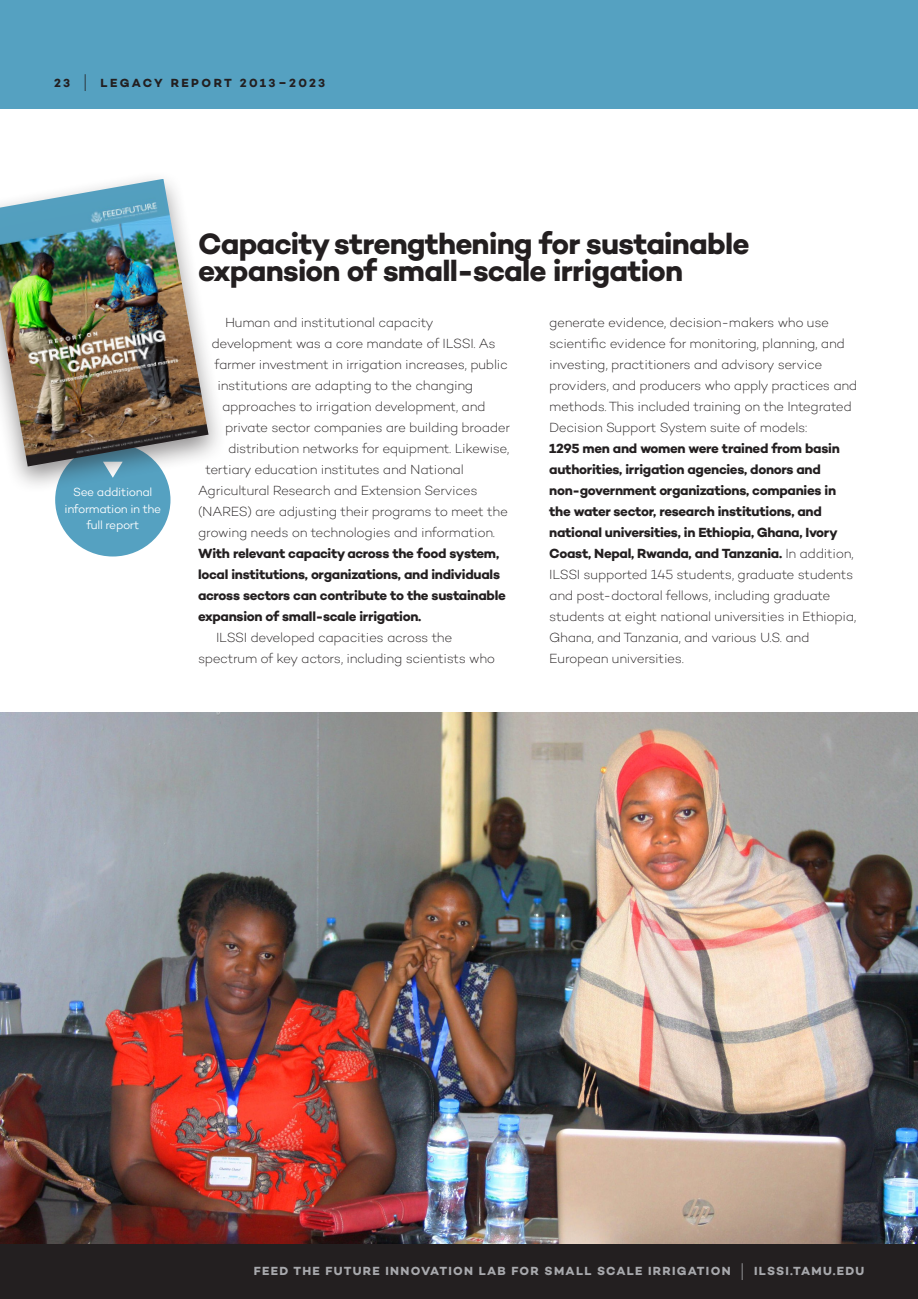
<style>
.page{position:relative;width:918px;height:1299px;background:#fff}
.page>*{position:absolute;margin:0;border:0;box-sizing:border-box;transform-origin:0 0}
.t1{font:700 30px/27px "Campton";letter-spacing:-.03em;color:#231f20}
.t2{font:200 13.5px/21px "Campton";letter-spacing:-.025em;color:#231f20}
.t3{font:700 13.5px/21px "Campton";letter-spacing:-.025em;color:#231f20}
.t4{font:700 12px "Campton";letter-spacing:.11em;color:#a8a9ad}
.t5{font:300 12px/16.5px "Campton";letter-spacing:-.03em;color:#fff;text-align:center}
.t6{font:700 12px "Campton";letter-spacing:.195em;color:#231f20}
.s1{font-weight:300;font-size:21.6px}
.s2{font-weight:200}
</style>
<div class="page">
<div style="left:0;top:0;width:918px;height:110px;background:#55a1c1"></div>
<div style="left:55px;top:443px;width:115px;height:114px;background:#55a1c1;border-radius:50%"></div>
<div style="left:0;top:169px;width:227px;height:325px;background:#231f20;opacity:.5"></div>
<img style="left:0;top:179px;width:209px;height:288px">
<div style="left:0;top:1244px;width:918px;height:55px;background:#231f20"></div>
<img style="left:0;top:712px;width:918px;height:532px">
<p class="t6" style="left:54px;top:76px;width:273px">23 <span class="s1">|</span> LEGACY REPORT 2013–2023</p>
<p class="t5" style="left:65px;top:484px;width:98px">See additional information in the full report</p>
<h1 class="t1" style="left:198px;top:229px;width:553px">Capacity strengthening for sustainable expansion of small-scale irrigation</h1>
<p class="t2" style="left:225px;top:312px;width:210px">Human and institutional capacity</p>
<p class="t2" style="left:212px;top:333px;width:286px">development was a core mandate of ILSSI. As</p>
<p class="t2" style="left:215px;top:354px;width:295px">farmer investment in irrigation increases, public</p>
<p class="t2" style="left:218px;top:375px;width:257px">institutions are adapting to the changing</p>
<p class="t2" style="left:222px;top:396px;width:265px">approaches to irrigation development, and</p>
<p class="t2" style="left:225px;top:417px;width:287px">private sector companies are building broader</p>
<p class="t2" style="left:228px;top:438px;width:283px">distribution networks for equipment. Likewise,</p>
<p class="t2" style="left:206px;top:459px;width:260px">tertiary education institutes and National</p>
<p class="t2" style="left:198px;top:480px;width:281px">Agricultural Research and Extension Services</p>
<p class="t2" style="left:198px;top:501px;width:311px">(NARES) are adjusting their programs to meet the</p>
<p class="t2" style="left:198px;top:522px;width:299px">growing needs on technologies and information.</p>
<p class="t3" style="left:198px;top:543px;width:309px">With relevant capacity across the food system, local institutions, organizations, and individuals across sectors can contribute to the sustainable expansion of small-scale irrigation.</p>
<p class="t2" style="left:198px;top:627px;width:299px;text-indent:18px">ILSSI developed capacities across the spectrum of key actors, including scientists who</p>
<p class="t2" style="left:549px;top:312px;width:310px">generate evidence, decision-makers who use scientific evidence for monitoring, planning, and investing, practitioners and advisory service providers, and producers who apply practices and methods. This included training on the Integrated Decision Support System suite of models:</p>
<p class="t3" style="left:549px;top:438px;width:309px">1295 men and women were trained from basin authorities, irrigation agencies, donors and non-government organizations, companies in the water sector, research institutions, and national universities, in Ethiopia, Ghana, Ivory Coast, Nepal, Rwanda, and Tanzania. <span class="s2">In addition, ILSSI supported 145 students, graduate students and post-doctoral fellows, including graduate students at eight national universities in Ethiopia, Ghana, and Tanzania, and various U.S. and European universities.</span></p>
<p class="t4" style="left:254px;top:1264px;width:612px">FEED THE FUTURE INNOVATION LAB FOR SMALL SCALE IRRIGATION <span class="s1">|</span> ILSSI.TAMU.EDU</p>
</div>
